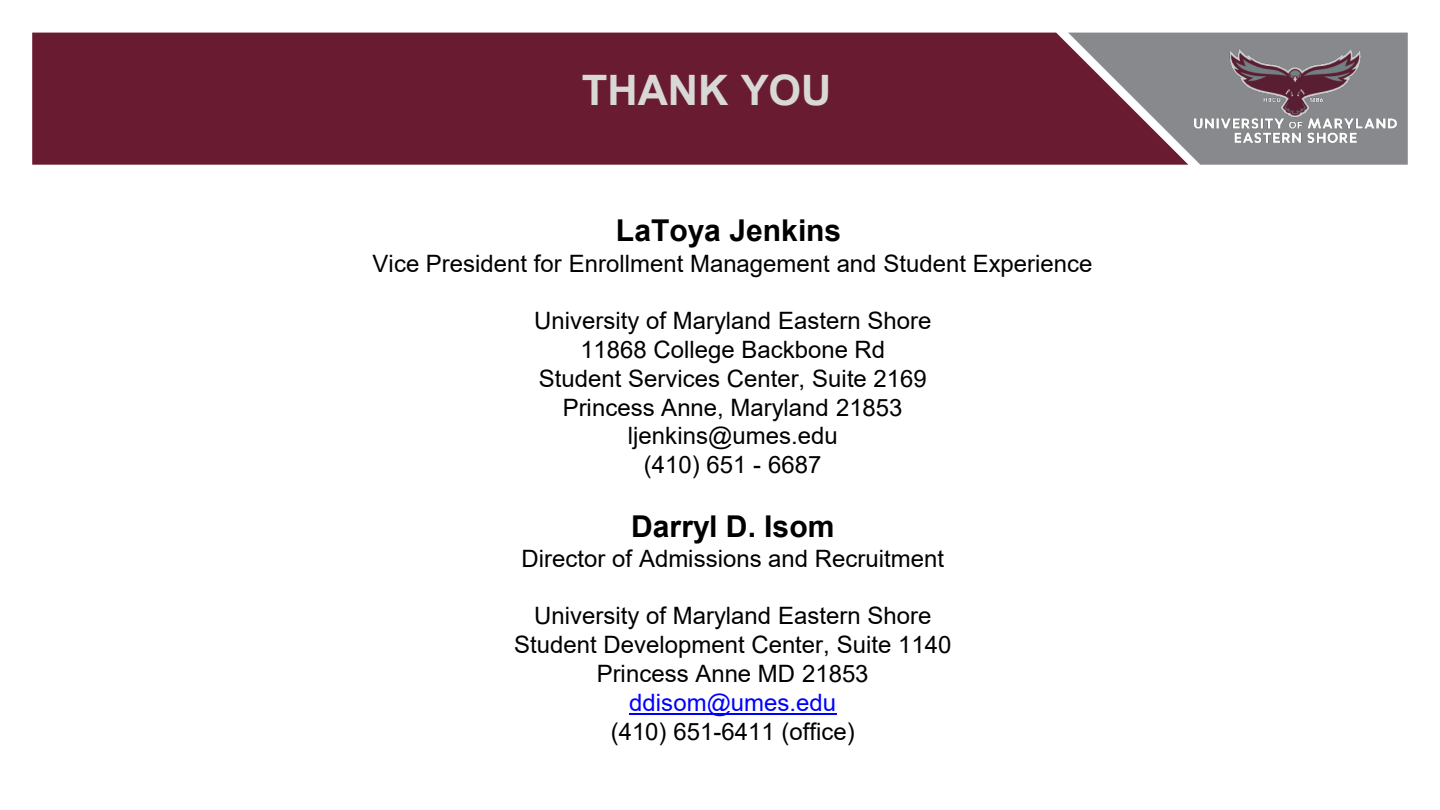
<style>
.page{position:relative;width:1440px;height:810px;background:#fff}
.page>*{position:absolute;margin:0;border:0;box-sizing:border-box;transform-origin:0 0}
.t1{font:700 42px "Arial";color:#d8d8d6}
.t2{font:700 30px "Arial";color:#000}
.t3{font:24px/28.8px "Arial";color:#000;text-align:center}
.s1{color:#00f}
</style>
<div class="page">
<div style="left:32px;top:33px;width:1036px;height:132px;background:#691b32"></div>
<svg style="left:1068px;top:33px;width:340px;height:132px"></svg>
<img style="left:1194px;top:50px;width:202px;height:93px">
<hr style="left:629px;top:713px;width:207px;height:2px;background:#00f">
<h2 class="t1" style="left:582px;top:61px;width:251px">THANK YOU</h2>
<p class="t2" style="left:616px;top:210px;width:227px">LaToya Jenkins</p>
<p class="t3" style="left:373px;top:249px;width:721px">Vice President for Enrollment Management and Student Experience</p>
<p class="t3" style="left:534px;top:306px;width:399px">University of Maryland Eastern Shore</p>
<p class="t3" style="left:580px;top:335px;width:306px">11868 College Backbone Rd</p>
<p class="t3" style="left:539px;top:364px;width:389px">Student Services Center, Suite 2169</p>
<p class="t3" style="left:563px;top:393px;width:341px">Princess Anne, Maryland 21853</p>
<p class="t3" style="left:628px;top:421px;width:211px">ljenkins@umes.edu</p>
<p class="t3" style="left:644px;top:450px;width:179px">(410) 651 - 6687</p>
<p class="t2" style="left:631px;top:505px;width:205px">Darryl D. Isom</p>
<p class="t3" style="left:521px;top:544px;width:424px">Director of Admissions and Recruitment</p>
<p class="t3" style="left:534px;top:601px;width:399px">University of Maryland Eastern Shore</p>
<p class="t3" style="left:514px;top:630px;width:439px">Student Development Center, Suite 1140</p>
<p class="t3" style="left:597px;top:659px;width:273px">Princess Anne MD 21853</p>
<p class="t3" style="left:611px;top:688px;width:246px"><span class="s1">ddisom@umes.edu </span>(410) 651-6411 (office)</p>
</div>
